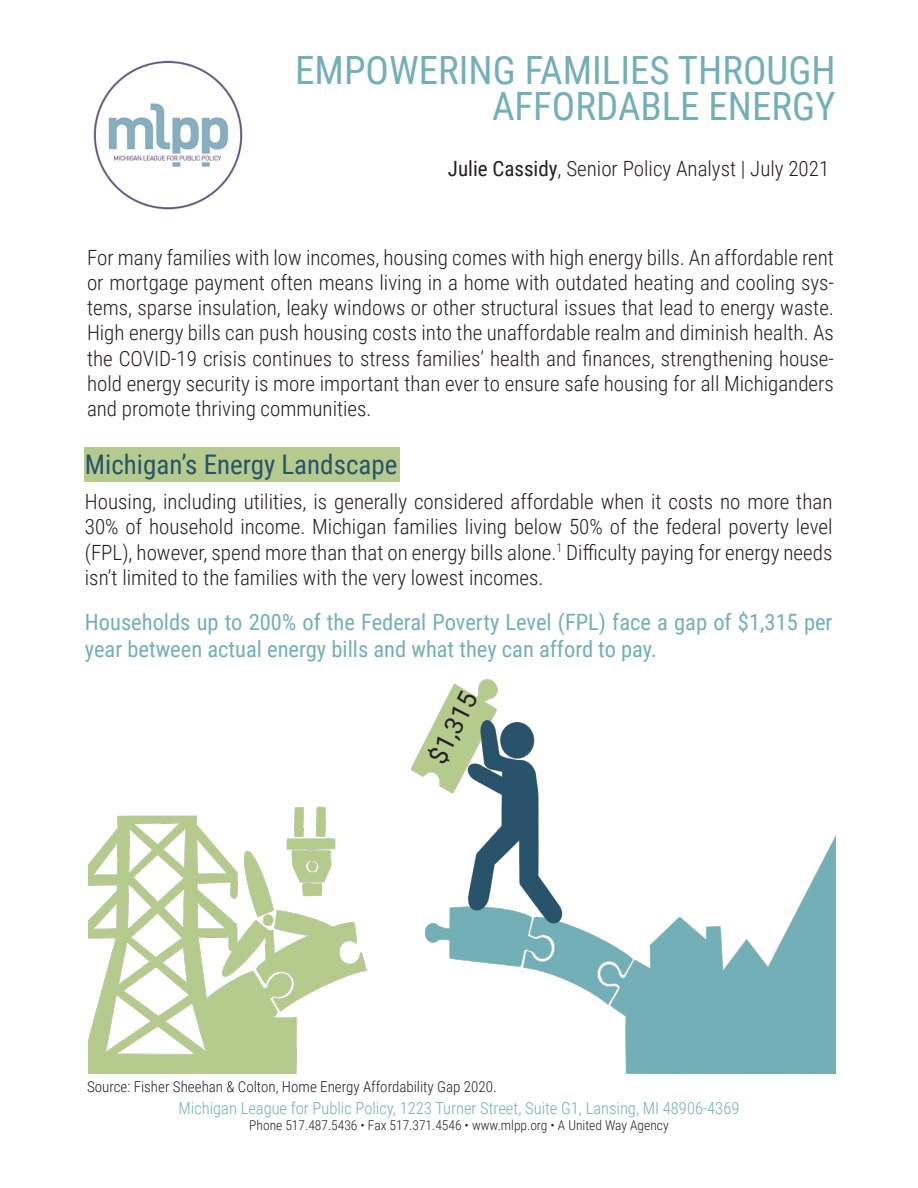
<style>
.page{position:relative;width:918px;height:1188px;background:#fff}
.page>*{position:absolute;margin:0;border:0;box-sizing:border-box;transform-origin:0 0}
.t1{font:39px/36px "Roboto Condensed";color:#73afb7;text-align:right}
.t2{font:27px "Roboto Condensed";color:#28536b}
.t3{font:25.5px "Roboto";color:#231f20}
.t4{font:22.5px/27px "Roboto Condensed";color:#73afb7}
.t5{font:300 21px/25.2px "Roboto Condensed";color:#231f20;text-align:justify}
.t6{font:300 16.5px "Roboto Condensed";color:#73afb7}
.t7{font:300 15px "Roboto Condensed";color:#231f20}
.t8{font:300 13.5px "Roboto Condensed";color:#231f20}
.s1{font-weight:400}
</style>
<div class="page">
<div style="left:85px;top:447px;width:315px;height:35px;background:#b5ca8d"></div>
<img style="left:88px;top:679px;width:747px;height:395px">
<img style="left:93px;top:60px;width:150px;height:150px">
<p class="t1" style="left:295px;top:50px;width:542px">EMPOWERING FAMILIES THROUGH<br>AFFORDABLE ENERGY</p>
<p class="t5" style="left:448px;top:155px;width:383px"><span class="s1">Julie Cassidy</span>, Senior Policy Analyst | July 2021</p>
<p class="t5" style="left:87px;top:244px;width:749px">For many families with low incomes, housing comes with high energy bills. An affordable rent or mortgage payment often means living in a home with outdated heating and cooling sys&shy;tems, sparse insulation, leaky windows or other structural issues that lead to energy waste.<br>High energy bills can push housing costs into the unaffordable realm and diminish health. As the COVID-19 crisis continues to stress families’ health and finances, strengthening house&shy;hold energy security is more important than ever to ensure safe housing for all Michiganders and promote thriving communities.</p>
<p class="t2" style="left:85px;top:445px;width:314px">Michigan’s Energy Landscape</p>
<p class="t5" style="left:85px;top:488px;width:749px">Housing, including utilities, is generally considered affordable when it costs no more than 30% of household income. Michigan families living below 50% of the federal poverty level (FPL), however, spend more than that on energy bills alone.<sup>1</sup> Difficulty paying for energy needs isn’t limited to the families with the very lowest incomes.</p>
<p class="t4" style="left:85px;top:608px;width:749px">Households up to 200% of the Federal Poverty Level (FPL) face a gap of $1,315 per year between actual energy bills and what they can afford to pay.</p>
<p class="t3" style="left:420px;top:753px;width:78px;rotate:-63deg">$1,315</p>
<p class="t7" style="left:87px;top:1077px;width:411px">Source: Fisher Sheehan &amp; Colton, Home Energy Affordability Gap 2020.</p>
<p class="t6" style="left:179px;top:1097px;width:562px">Michigan League for Public Policy, 1223 Turner Street, Suite G1, Lansing, MI 48906-4369</p>
<p class="t8" style="left:249px;top:1116px;width:421px">Phone 517.487.5436 • Fax 517.371.4546 • www.mlpp.org • A United Way Agency</p>
</div>
